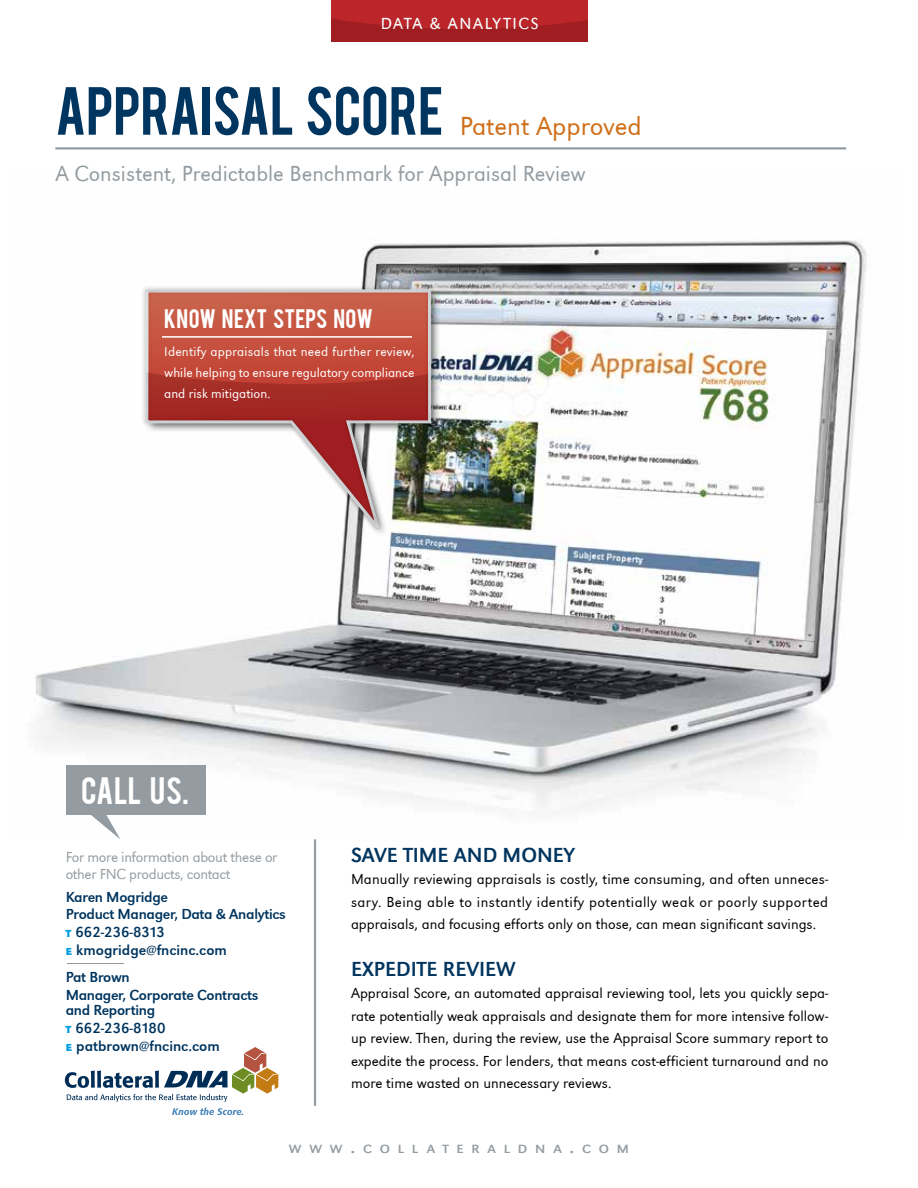
<style>
.page{position:relative;width:918px;height:1188px;background:#fff}
.page>*{position:absolute;margin:0;border:0;box-sizing:border-box;transform-origin:0 0}
.t1{font:53.4px "Bebas";color:#00355f}
.t2{font:30px "Bebas";letter-spacing:.01em;color:#fff}
.t3{font:27px "URW Grotesk T Ligh";color:#d06f1a}
.t4{font:22.5px "URW Grotesk T Ligh";color:#949ca1}
.t5{font:21px "URW Grotesk T";color:#00355f}
.t6{font:21px "Bebas";color:#fff}
.t7{font:16.5px "URW Grotesk T Ligh";letter-spacing:.1em;color:#fff}
.t8{font:15px/22.5px "URW Grotesk T Ligh";color:#000;text-align:justify}
.t9{font:15px/18px "URW Grotesk T";color:#00355f}
.t10{font:15px/16.5px "URW Grotesk T";letter-spacing:-.02em;color:#00355f}
.t11{font:15px/16.5px "URW Grotesk T Ligh";letter-spacing:-.02em;color:#949ca1}
.t12{font:13.5px/21px "URW Grotesk T Ligh";color:#fff;text-align:justify}
.t13{font:12.3px "URW Grotesk T";letter-spacing:.57em;color:#949ca1;scale:1.11 1}
.s1{font-weight:700;font-size:10.5px;color:#009ddc}
.s2{font-style:inherit}
.s3{font-size:17.55px}
</style>
<div class="page">
<img style="left:35px;top:240px;width:832px;height:600px">
<hr style="left:55px;top:147px;width:791px;height:3px;background:#949ca1">
<hr style="left:314px;top:839px;width:2px;height:267px;background:#949ca1">
<div style="left:331px;top:0;width:257px;height:41px;background:#a01e21"></div>
<svg style="left:331px;top:0;width:257px;height:29px;background:#b82528"></svg>
<svg style="left:140px;top:278px;width:302px;height:261px"></svg>
<svg style="left:146px;top:292px;width:283px;height:92px;background:#c45341"></svg>
<hr style="left:162px;top:336px;width:250px;height:2px;background:#fff">
<div style="left:66px;top:765px;width:139px;height:49px;background:#949ca1"></div>
<svg style="left:73px;top:814px;width:47px;height:26px"></svg>
<svg style="left:65px;top:1047px;width:213px;height:68px"></svg>
<hr style="left:67px;top:963px;width:56px;height:1px;background:#949ca1">
<p class="t7" style="left:381px;top:14px;width:159px">DATA &amp; ANALYTICS</p>
<h1 class="t1" style="left:55px;top:72px;width:390px">APPRAISAL SCORE</h1>
<h3 class="t3" style="left:460px;top:111px;width:184px">Patent Approved</h3>
<h3 class="t4" style="left:55px;top:161px;width:532px">A Consistent, Predictable Benchmark for Appraisal Review</h3>
<h3 class="t6" style="left:164px;top:303px;width:210px">KNOW NEXT STEPS NOW</h3>
<p class="t12" style="left:164px;top:341px;width:252px">Identify appraisals that need further review, while helping to ensure regulatory compliance and risk mitigation.</p>
<h2 class="t2" style="left:81px;top:768px;width:109px">CALL US.</h2>
<p class="t11" style="left:66px;top:849px;width:213px">For more information about these or other FNC products, contact</p>
<p class="t10" style="left:66px;top:889px;width:222px">Karen Mogridge<br>Product Manager, Data &amp; Analytics</p>
<p class="t9" style="left:66px;top:923px;width:163px"><span class="s1">t</span> <span class="s2">662-236-8313<br></span><span class="s1">e</span> kmogridge@fncinc.com</p>
<p class="t10" style="left:66px;top:968px;width:194px;line-height:18px">Pat Brown<br>Manager, Corporate Contracts</p>
<p class="t9" style="left:66px;top:1001px;width:156px">and Reporting<br><span class="s1">t</span> <span class="s2">662-236-8180<br></span><span class="s1">e</span> patbrown@fncinc.com</p>
<h3 class="t5" style="left:351px;top:843px;width:225px">SAVE TIME AND MONEY</h3>
<p class="t8" style="left:351px;top:868px;width:479px">Manually reviewing appraisals is costly, time consuming, and often unneces&shy;sary. Being able to instantly identify potentially weak or poorly supported appraisals, and focusing efforts only on those, can mean significant savings.</p>
<h3 class="t5" style="left:351px;top:957px;width:166px">EXPEDITE REVIEW</h3>
<p class="t8" style="left:351px;top:982px;width:479px">Appraisal Score, an automated appraisal reviewing tool, lets you quickly sepa&shy;rate potentially weak appraisals and designate them for more intensive follow&shy;up review. Then, during the review, use the Appraisal Score summary report to expedite the process. For lenders, that means cost-efficient turnaround and no more time wasted on unnecessary reviews.</p>
<p class="t13" style="left:289px;top:1142px;width:308px">WWW<span class="s3">.</span>COLLATERALDNA<span class="s3">.</span>COM</p>
</div>
